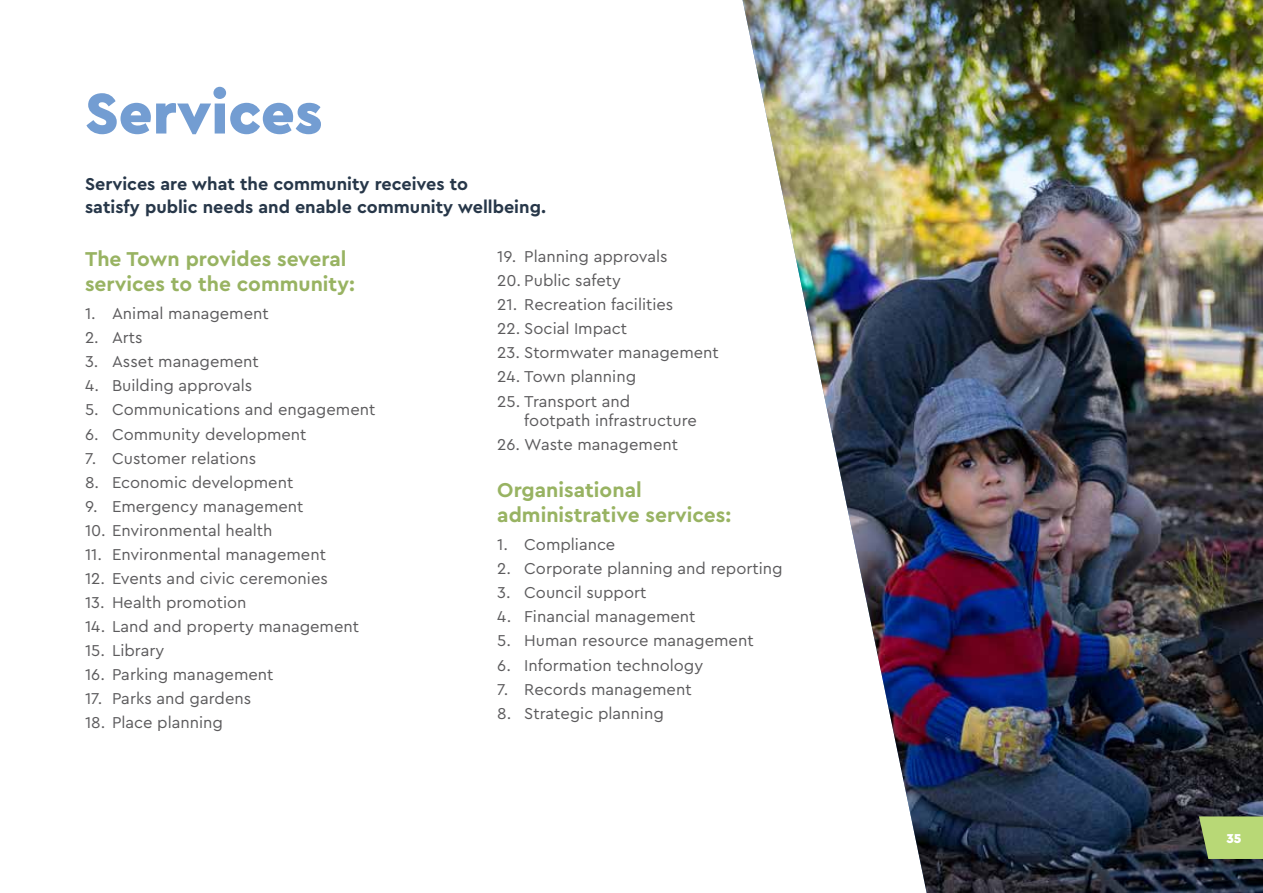
<style>
.page{position:relative;width:1263px;height:893px;background:#fff}
.page>*{position:absolute;margin:0;border:0;box-sizing:border-box;transform-origin:0 0}
.t1{font:900 60px "Cera Pro";color:#739dd2}
.t2{font:700 21px/25.2px "Cera Pro";color:#98b362}
.t3{font:700 18px/22.5px "Cera Pro";color:#273749}
.t4{font:16.5px/19.8px "Cera Pro";color:#5c5b5d}
.t5{font:900 13.5px "Cera Pro";color:#fff}
</style>
<div class="page">
<img style="left:742px;top:0;width:521px;height:893px">
<svg style="left:1199px;top:816px;width:64px;height:43px;background:#aac86f"></svg>
<h1 class="t1" style="left:85px;top:74px;width:239px">Services</h1>
<p class="t3" style="left:85px;top:172px;width:462px">Services are what the community receives to<br>satisfy public needs and enable community wellbeing.</p>
<p class="t2" style="left:85px;top:245px;width:271px">The Town provides several services to the community:</p>
<p class="t4" style="left:85px;top:303px;width:185px">1. Animal management</p>
<p class="t4" style="left:85px;top:327px;width:59px">2. Arts</p>
<p class="t4" style="left:85px;top:351px;width:175px">3. Asset management</p>
<p class="t4" style="left:85px;top:375px;width:169px">4. Building approvals</p>
<p class="t4" style="left:85px;top:399px;width:292px">5. Communications and engagement</p>
<p class="t4" style="left:85px;top:423px;width:223px">6. Community development</p>
<p class="t4" style="left:85px;top:447px;width:173px">7. Customer relations</p>
<p class="t4" style="left:85px;top:471px;width:210px">8. Economic development</p>
<p class="t4" style="left:85px;top:496px;width:220px">9. Emergency management</p>
<p class="t4" style="left:85px;top:520px;width:189px">10. Environmental health</p>
<p class="t4" style="left:85px;top:544px;width:242px">11. Environmental management</p>
<p class="t4" style="left:85px;top:568px;width:244px">12. Events and civic ceremonies</p>
<p class="t4" style="left:85px;top:592px;width:163px">13. Health promotion</p>
<p class="t4" style="left:85px;top:616px;width:276px">14. Land and property management</p>
<p class="t4" style="left:85px;top:640px;width:81px">15. Library</p>
<p class="t4" style="left:85px;top:664px;width:190px">16. Parking management</p>
<p class="t4" style="left:85px;top:688px;width:168px">17. Parks and gardens</p>
<p class="t4" style="left:85px;top:712px;width:139px">18. Place planning</p>
<p class="t4" style="left:497px;top:246px;width:172px">19. Planning approvals</p>
<p class="t4" style="left:497px;top:270px;width:125px">20. Public safety</p>
<p class="t4" style="left:497px;top:294px;width:178px">21. Recreation facilities</p>
<p class="t4" style="left:497px;top:318px;width:131px">22. Social Impact</p>
<p class="t4" style="left:497px;top:342px;width:223px">23. Stormwater management</p>
<p class="t4" style="left:497px;top:366px;width:140px">24. Town planning</p>
<p class="t4" style="left:524px;top:390px;width:174px;text-indent:-27px">25. Transport and footpath infrastructure</p>
<p class="t4" style="left:497px;top:434px;width:182px">26. Waste management</p>
<p class="t2" style="left:497px;top:476px;width:235px">Organisational administrative services:</p>
<p class="t4" style="left:497px;top:534px;width:120px">1. Compliance</p>
<p class="t4" style="left:497px;top:558px;width:287px">2. Corporate planning and reporting</p>
<p class="t4" style="left:497px;top:582px;width:151px">3. Council support</p>
<p class="t4" style="left:497px;top:606px;width:200px">4. Financial management</p>
<p class="t4" style="left:497px;top:630px;width:258px">5. Human resource management</p>
<p class="t4" style="left:497px;top:654px;width:207px">6. Information technology</p>
<p class="t4" style="left:497px;top:678px;width:196px">7. Records management</p>
<p class="t4" style="left:497px;top:702px;width:168px">8. Strategic planning</p>
<p class="t5" style="left:1226px;top:830px;width:17px">35</p>
</div>
